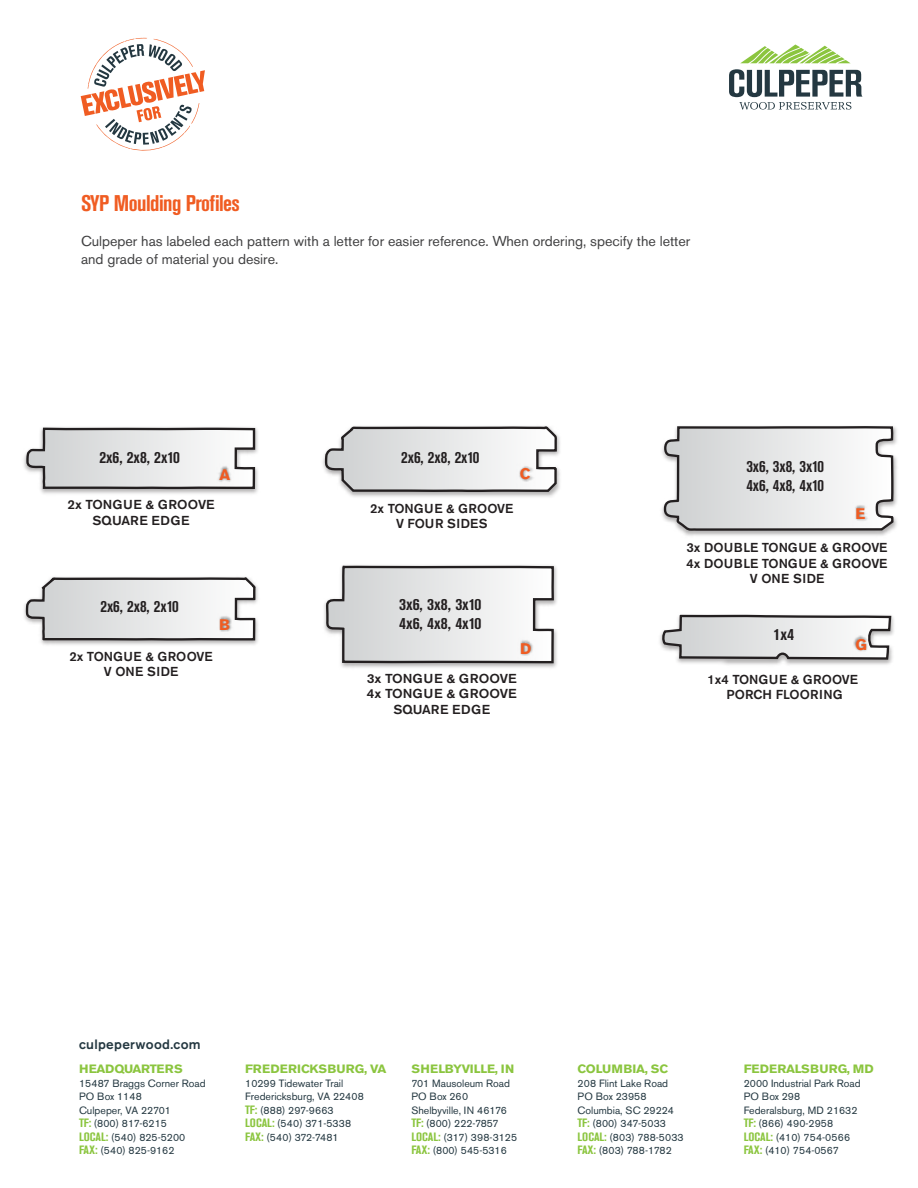
<style>
.page{position:relative;width:918px;height:1188px;background:#fff}
.page>*{position:absolute;margin:0;border:0;box-sizing:border-box;transform-origin:0 0}
.t1{font:700 condensed 22.5px "Akzidenz Grotesk BE";letter-spacing:-.025em;color:#f05c22}
.t2{font:700 condensed 16.35px/19.6px "Akzidenz Grotesk BE";color:#231f20}
.t3{font:700 condensed 16.35px/19.6px "Akzidenz Grotesk BE";color:#231f20;scale:1.07 1}
.t4{font:700 condensed 16.35px "Akzidenz Grotesk BE";color:#231f20;scale:1.04 1}
.t5{font:700 condensed 16.35px "Akzidenz Grotesk BE";color:#231f20;scale:1.09 1}
.t6{font:700 15.3px "Akzidenz Grotesk BE";color:#f05c22}
.t7{font:14.25px/18px "Akzidenz Grotesk BE";color:#404041}
.t8{font:500 13.5px "Akzidenz Grotesk BE";letter-spacing:.025em;color:#243841}
.t9{font:500 12.9px/15.5px "Akzidenz Grotesk BE";color:#231f20;text-align:center}
.t10{font:500 12.9px/15.5px "Akzidenz Grotesk BE";color:#231f20;text-align:center;scale:1.07 1}
.t11{font:500 12.9px/15.5px "Akzidenz Grotesk BE";color:#231f20;text-align:center;scale:1.04 1}
.t12{font:700 12px "Akzidenz Grotesk BE";letter-spacing:.015em;color:#8bc53f;scale:1.05 1}
.t13{font:700 12px "Akzidenz Grotesk BE";letter-spacing:-.025em;color:#8bc53f;scale:1.05 1}
.t14{font:700 12px "Akzidenz Grotesk BE";letter-spacing:-.005em;color:#8bc53f;scale:1.05 1}
.t15{font:10.5px/13.5px "Akzidenz Grotesk BE";color:#243841}
.s1{font-weight:700;font-stretch:condensed;font-size:12px;color:#8bc53f}
</style>
<div class="page">
<svg style="left:741px;top:45px;width:109px;height:18px"></svg>
<svg style="left:729px;top:69px;width:134px;height:41px"></svg>
<svg style="left:81px;top:38px;width:124px;height:113px"></svg>
<svg style="left:24px;top:576px;width:233px;height:66px"></svg>
<svg style="left:25px;top:427px;width:231px;height:67px"></svg>
<img style="left:341px;top:566px;width:216px;height:102px">
<svg style="left:324px;top:565px;width:231px;height:99px"></svg>
<img style="left:662px;top:427px;width:235px;height:101px">
<img style="left:322px;top:436px;width:238px;height:61px">
<svg style="left:324px;top:426px;width:234px;height:67px"></svg>
<img style="left:660px;top:618px;width:234px;height:47px">
<svg style="left:663px;top:426px;width:230px;height:235px"></svg>
<img style="left:216px;top:464px;width:18px;height:24px">
<img style="left:518px;top:638px;width:18px;height:24px">
<img style="left:852px;top:503px;width:18px;height:24px">
<img style="left:216px;top:614px;width:18px;height:24px">
<img style="left:516px;top:464px;width:18px;height:24px">
<img style="left:852px;top:635px;width:20px;height:24px">
<h1 class="t1" style="left:81px;top:191px;width:161px">SYP Moulding Profiles</h1>
<h3 class="t7" style="left:81px;top:232px;width:611px">Culpeper has labeled each pattern with a letter for easier reference. When ordering, specify the letter and grade of material you desire.</h3>
<h2 class="t4" style="left:99px;top:448px;width:79px">2x6, 2x8, 2x10</h2>
<p class="t11" style="left:68px;top:497px;width:143px">2x TONGUE &amp; GROOVE<br>SQUARE EDGE</p>
<h3 class="t6" style="left:219px;top:466px;width:12px">A</h3>
<h2 class="t2" style="left:401px;top:448px;width:80px">2x6, 2x8, 2x10</h2>
<p class="t9" style="left:370px;top:500px;width:145px">2x TONGUE &amp; GROOVE<br>V FOUR SIDES</p>
<h3 class="t6" style="left:520px;top:465px;width:12px">C</h3>
<h2 class="t2" style="left:746px;top:456px;width:79px">3x6, 3x8, 3x10<br>4x6, 4x8, 4x10</h2>
<h3 class="t6" style="left:855px;top:505px;width:11px">E</h3>
<h2 class="t2" style="left:100px;top:597px;width:80px">2x6, 2x8, 2x10</h2>
<h3 class="t6" style="left:219px;top:616px;width:12px">B</h3>
<p class="t9" style="left:69px;top:648px;width:145px">2x TONGUE &amp; GROOVE<br>V ONE SIDE</p>
<h2 class="t3" style="left:399px;top:594px;width:78px">3x6, 3x8, 3x10<br>4x6, 4x8, 4x10</h2>
<h3 class="t6" style="left:520px;top:640px;width:13px">D</h3>
<p class="t10" style="left:367px;top:671px;width:142px">3x TONGUE &amp; GROOVE<br>4x TONGUE &amp; GROOVE<br>SQUARE EDGE</p>
<p class="t9" style="left:687px;top:540px;width:202px">3x DOUBLE TONGUE &amp; GROOVE<br>4x DOUBLE TONGUE &amp; GROOVE<br>V ONE SIDE</p>
<h2 class="t5" style="left:773px;top:625px;width:21px">1x4</h2>
<p class="t9" style="left:707px;top:672px;width:152px">1x4 TONGUE &amp; GROOVE<br>PORCH FLOORING</p>
<h3 class="t6" style="left:855px;top:636px;width:13px">G</h3>
<p class="t8" style="left:79px;top:1036px;width:123px">culpeperwood.com</p>
<p class="t13" style="left:79px;top:1062px;width:100px">HEADQUARTERS</p>
<p class="t15" style="left:79px;top:1077px;width:128px">15487 Braggs Corner Road<br>PO Box 1148<br>Culpeper, VA 22701<br><span class="s1">TF:</span> (800) 817-6215<br><span class="s1">LOCAL:</span> (540) 825-5200<br><span class="s1">FAX:</span> (540) 825-9162</p>
<p class="t12" style="left:245px;top:1062px;width:136px">FREDERICKSBURG, VA</p>
<p class="t15" style="left:245px;top:1077px;width:120px">10299 Tidewater Trail<br>Fredericksburg, VA 22408<br><span class="s1">TF:</span> (888) 297-9663<br><span class="s1">LOCAL:</span> (540) 371-5338<br><span class="s1">FAX:</span> (540) 372-7481</p>
<p class="t13" style="left:411px;top:1062px;width:99px">SHELBYVILLE, IN</p>
<p class="t15" style="left:411px;top:1077px;width:107px">701 Mausoleum Road<br>PO Box 260<br>Shelbyville, IN 46176<br><span class="s1">TF:</span> (800) 222-7857<br><span class="s1">LOCAL:</span> (317) 398-3125<br><span class="s1">FAX:</span> (800) 545-5316</p>
<p class="t14" style="left:578px;top:1062px;width:88px">COLUMBIA, SC</p>
<p class="t15" style="left:578px;top:1077px;width:107px">208 Flint Lake Road<br>PO Box 23958<br>Columbia, SC 29224<br><span class="s1">TF:</span> (800) 347-5033<br><span class="s1">LOCAL:</span> (803) 788-5033<br><span class="s1">FAX:</span> (803) 788-1782</p>
<p class="t12" style="left:744px;top:1062px;width:125px">FEDERALSBURG, MD</p>
<p class="t15" style="left:744px;top:1077px;width:119px">2000 Industrial Park Road<br>PO Box 298<br>Federalsburg, MD 21632<br><span class="s1">TF:</span> (866) 490-2958<br><span class="s1">LOCAL:</span> (410) 754-0566<br><span class="s1">FAX:</span> (410) 754-0567</p>
</div>
